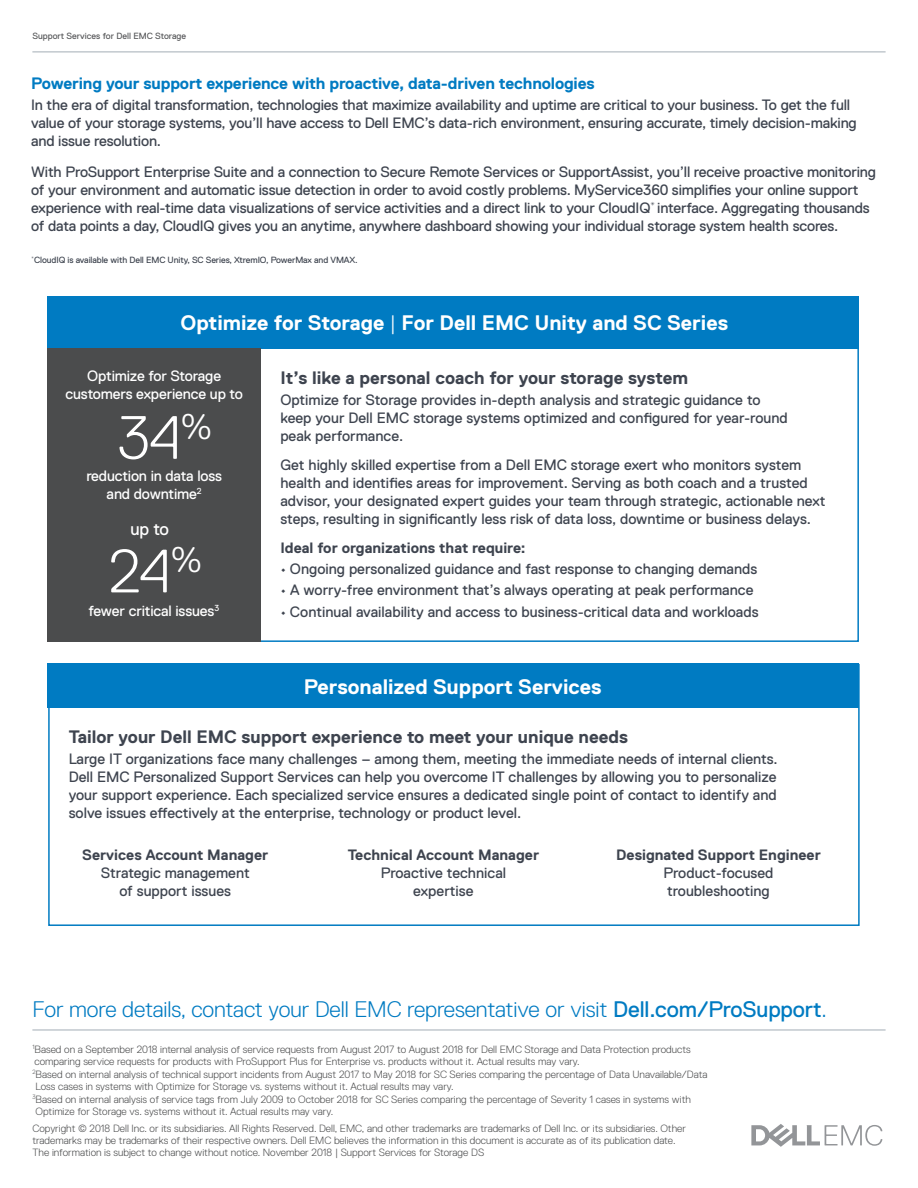
<style>
.page{position:relative;width:918px;height:1188px;background:#fff}
.page>*{position:absolute;margin:0;border:0;box-sizing:border-box;transform-origin:0 0}
.Intro{font:300 61.05px "Dell Replica";color:#fff}
.Body_Copy{font:300 22.5px "Dell Replica";letter-spacing:-.005em;color:#007bc2}
.Body_Copy-2{font:700 21px "Dell Replica";color:#fff}
.Body_Copy-3{font:700 18px "Dell Replica";color:#3e444f}
.Intro-2{font:17.55px "Dell Replica";color:#fff}
.Intro-3{font:700 16.5px "Dell Replica";letter-spacing:-.01em;color:#007bc2}
.Body_Copy-4{font:15px/18px "Dell Replica";color:#3e444f;text-align:center}
.Intro-4{font:15px/18px "Dell Replica";letter-spacing:-.01em;color:#3e444f}
.Intro-5{font:15px/18px "Dell Replica";letter-spacing:-.01em;color:#fff;text-align:center}
.Body_Copy-5{font:700 15px "Dell Replica";color:#3e444f}
.Body_Copy-6{font:300 10.5px/12px "Dell Replica";color:#4b4c4d}
.Intro-6{font:9px "Dell Replica";letter-spacing:-.01em;color:#3e444f}
.t1{font:9px "Dell Replica";color:#57585a}
.s1{font-weight:300}
.s2{font-weight:700}
.s3{font-weight:400}
</style>
<div class="page">
<div style="left:47px;top:663px;width:812px;height:44px;background:#007bc2"></div>
<hr style="left:32px;top:1030px;width:854px;height:1px;background:#a3adb5">
<hr style="left:32px;top:52px;width:854px;height:1px;background:#a3adb5">
<div style="left:47px;top:296px;width:812px;height:52px;background:#007bc2"></div>
<svg style="left:751px;top:1124px;width:131px;height:23px"></svg>
<div style="left:47px;top:348px;width:214px;height:294px;background:#4b4c4d"></div>
<p class="t1" style="left:32px;top:31px;width:155px">Support Services for Dell EMC Storage</p>
<p class="Intro-3" style="left:31px;top:75px;width:565px">Powering your support experience with proactive, data-driven technologies</p>
<p class="Intro-4" style="left:31px;top:95px;width:827px">In the era of digital transformation, technologies that maximize availability and uptime are critical to your business. To get the full value of your storage systems, you’ll have access to Dell EMC’s data-rich environment, ensuring accurate, timely decision-making and issue resolution.</p>
<p class="Intro-4" style="left:31px;top:163px;width:846px">With ProSupport Enterprise Suite and a connection to Secure Remote Services or SupportAssist, you’ll receive proactive monitoring of your environment and automatic issue detection in order to avoid costly problems. MyService360 simplifies your online support experience with real-time data visualizations of service activities and a direct link to your CloudIQ<sup>*</sup> interface. Aggregating thousands of data points a day, CloudIQ gives you an anytime, anywhere dashboard showing your individual storage system health scores.</p>
<p class="Intro-6" style="left:31px;top:254px;width:328px"><sup>*</sup>CloudIQ is available with Dell EMC Unity, SC Series, XtremIO, PowerMax and VMAX.</p>
<p class="Body_Copy-2" style="left:181px;top:311px;width:549px">Optimize for Storage <span class="s1">|</span> For Dell EMC Unity and SC Series</p>
<p class="Intro-5" style="left:65px;top:367px;width:179px">Optimize for Storage customers experience up to</p>
<p class="Intro" style="left:118px;top:404px;width:96px">34<sup>%</sup></p>
<p class="Intro-5" style="left:86px;top:467px;width:137px">reduction in data loss and downtime<sup>2</sup></p>
<p class="Intro-2" style="left:130px;top:519px;width:40px">up to</p>
<p class="Intro" style="left:109px;top:537px;width:94px">24<sup>%</sup></p>
<p class="Intro-5" style="left:88px;top:602px;width:132px">fewer critical issues<sup>3</sup></p>
<p class="Body_Copy-3" style="left:280px;top:368px;width:409px">It’s like a personal coach for your storage system</p>
<p class="Body_Copy-4" style="left:280px;top:391px;width:509px;text-align:left">Optimize for Storage provides in-depth analysis and strategic guidance to keep your Dell EMC storage systems optimized and configured for year-round peak performance.</p>
<p class="Body_Copy-4" style="left:280px;top:456px;width:547px;text-align:left">Get highly skilled expertise from a Dell EMC storage exert who monitors system health and identifies areas for improvement. Serving as both coach and a trusted advisor, your designated expert guides your team through strategic, actionable next steps, resulting in significantly less risk of data loss, downtime or business delays.</p>
<p class="Body_Copy-5" style="left:280px;top:539px;width:247px">Ideal for organizations that require:</p>
<p class="Body_Copy-4" style="left:280px;top:560px;width:478px">• Ongoing personalized guidance and fast response to changing demands</p>
<p class="Body_Copy-4" style="left:280px;top:581px;width:475px">• A worry-free environment that’s always operating at peak performance</p>
<p class="Body_Copy-4" style="left:280px;top:602px;width:480px">• Continual availability and access to business-critical data and workloads</p>
<p class="Body_Copy-2" style="left:304px;top:675px;width:299px">Personalized Support Services</p>
<p class="Body_Copy-3" style="left:69px;top:727px;width:561px">Tailor your Dell EMC support experience to meet your unique needs</p>
<p class="Body_Copy-4" style="left:69px;top:750px;width:711px;text-align:justify">Large IT organizations face many challenges – among them, meeting the immediate needs of internal clients.<br>Dell EMC Personalized Support Services can help you overcome IT challenges by allowing you to personalize your support experience. Each specialized service ensures a dedicated single point of contact to identify and solve issues effectively at the enterprise, technology or product level.</p>
<p class="Body_Copy-4" style="left:82px;top:846px;width:188px"><span class="s2">Services Account Manager<br></span>Strategic management<br>of support issues</p>
<p class="Body_Copy-4" style="left:348px;top:846px;width:193px"><span class="s2">Technical Account Manager<br></span>Proactive technical<br>expertise</p>
<p class="Body_Copy-4" style="left:616px;top:846px;width:206px"><span class="s2">Designated Support Engineer<br></span>Product-focused troubleshooting</p>
<p class="Body_Copy" style="left:32px;top:997px;width:796px">For more details, contact your Dell EMC representative or visit <span class="s3">Dell.com/ProSupport</span>.</p>
<p class="Body_Copy-6" style="left:32px;top:1043px;width:660px"><sup>1</sup>Based on a September 2018 internal analysis of service requests from August 2017 to August 2018 for Dell EMC Storage and Data Protection products comparing service requests for products with ProSupport Plus for Enterprise vs. products without it. Actual results may vary.</p>
<p class="Body_Copy-6" style="left:36px;top:1068px;width:673px;text-indent:-3px"><sup>2</sup>Based on internal analysis of technical support incidents from August 2017 to May 2018 for SC Series comparing the percentage of Data Unavailable/Data<br>Loss cases in systems with Optimize for Storage vs. systems without it. Actual results may vary.</p>
<p class="Body_Copy-6" style="left:36px;top:1093px;width:657px;text-indent:-3px"><sup>3</sup>Based on internal analysis of service tags from July 2009 to October 2018 for SC Series comparing the percentage of Severity 1 cases in systems with<br>Optimize for Storage vs. systems without it. Actual results may vary.</p>
<p class="Body_Copy-6" style="left:32px;top:1123px;width:655px">Copyright © 2018 Dell Inc. or its subsidiaries. All Rights Reserved. Dell, EMC, and other trademarks are trademarks of Dell Inc. or its subsidiaries. Other trademarks may be trademarks of their respective owners. Dell EMC believes the information in this document is accurate as of its publication date.<br>The information is subject to change without notice. November 2018 | Support Services for Storage DS</p>
</div>
